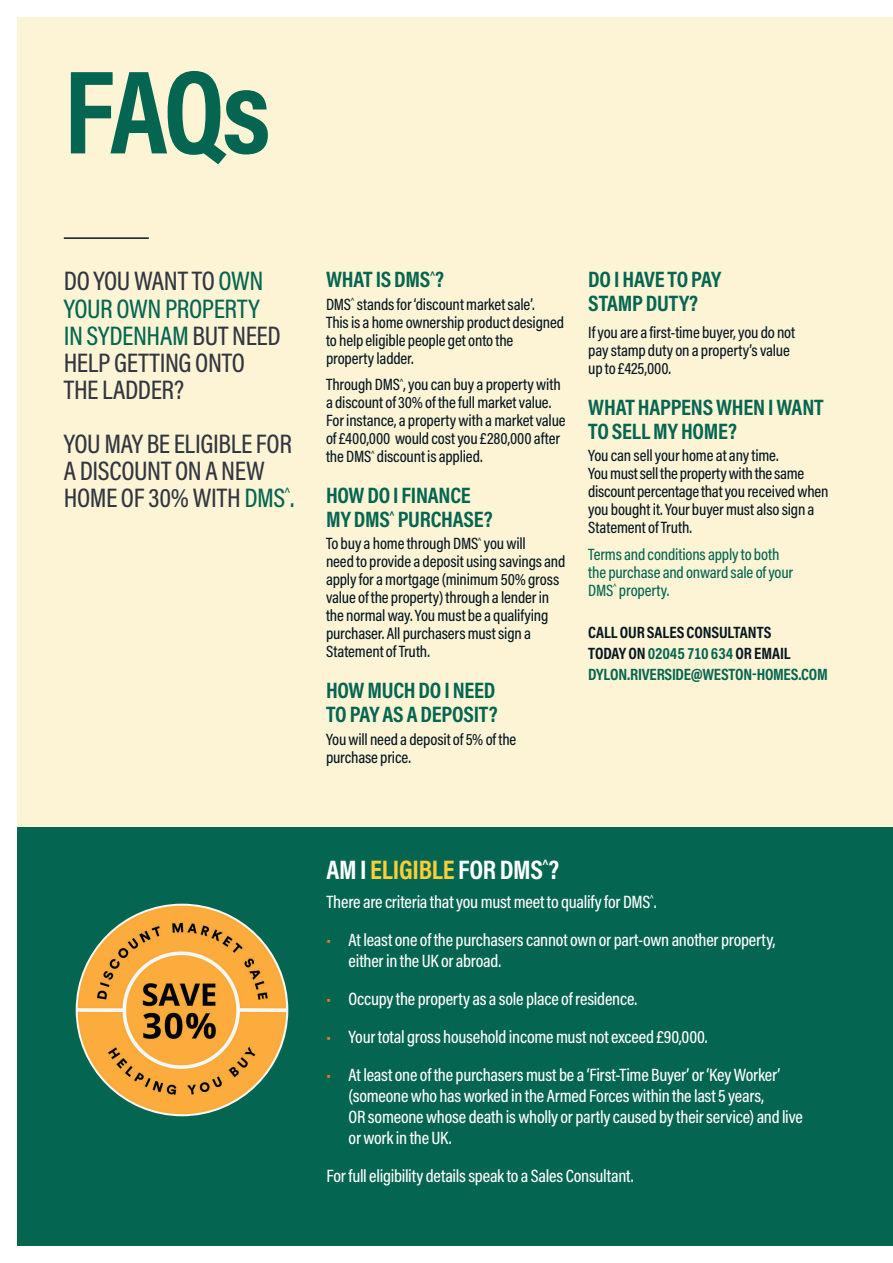
<style>
.page{position:relative;width:893px;height:1263px;background:#fff}
.page>*{position:absolute;margin:0;border:0;box-sizing:border-box;transform-origin:0 0}
.extra_large_title{font:700 120px "Acumin Pro Cond";color:#046651}
.extra_large_title-2{font:500 27px/27px "Acumin Pro Cond";letter-spacing:-.015em;color:#323640}
.extra_large_title-3{font:700 27px "Acumin Pro Cond";letter-spacing:-.01em;color:#fff}
.BC_titles{font:700 22.5px/24px "Acumin Pro Cond";letter-spacing:-.01em;color:#046651}
.Body_copy{font:700 22.5px/24px "Acumin Pro Cond";letter-spacing:-.01em;color:#046651}
.Body_copy-2{font:500 18px/21px "Acumin Pro Cond";letter-spacing:-.015em;color:#fff}
.Body_copy-3{font:500 16.5px/18px "Acumin Pro Cond";letter-spacing:-.01em;color:#071822}
.BC_titles-2{font:700 16.5px/21px "Acumin Pro Cond";letter-spacing:-.005em;color:#046651}
.Body_copy-4{font:500 16.5px/18px "Acumin Pro Cond";letter-spacing:-.01em;color:#046651}
.s1{color:#046651}
.s2{color:#071822}
.s3{color:#fcce38}
.s4{color:#f3772e}
</style>
<div class="page">
<div style="left:17px;top:17px;width:876px;height:1229px;background:#fdf4d6"></div>
<hr style="left:64px;top:237px;width:85px;height:2px;background:#071822">
<div style="left:17px;top:827px;width:876px;height:419px;background:#046651"></div>
<img style="left:76px;top:904px;width:212px;height:212px;border-radius:106px">
<p class="extra_large_title" style="left:64px;top:33px;width:208px">FAQs</p>
<p class="extra_large_title-2" style="left:64px;top:267px;width:218px">DO YOU WANT TO <span class="s1">OWN<br>YOUR OWN PROPERTY<br>IN SYDENHAM</span> BUT NEED<br>HELP GETTING ONTO<br>THE LADDER?</p>
<p class="extra_large_title-2" style="left:64px;top:429px;width:232px">YOU MAY BE ELIGIBLE FOR<br>A DISCOUNT ON A NEW<br>HOME OF 30% WITH <span class="s1">DMS</span><sup>^</sup><span class="s1">.</span></p>
<p class="BC_titles" style="left:326px;top:267px;width:119px">WHAT IS DMS<sup>^</sup>?</p>
<p class="Body_copy-3" style="left:326px;top:295px;width:240px">DMS<sup>^</sup> stands for ‘discount market sale’.<br>This is a home ownership product designed to help eligible people get onto the property ladder.</p>
<p class="Body_copy-3" style="left:326px;top:375px;width:241px">Through DMS<sup>^</sup>, you can buy a property with a discount of 30% of the full market value.<br>For instance, a property with a market value of £400,000 would cost you £280,000 after the DMS<sup>^</sup> discount is applied.</p>
<p class="BC_titles" style="left:326px;top:483px;width:168px">HOW DO I FINANCE<br>MY DMS<sup>^</sup> PURCHASE?</p>
<p class="Body_copy-3" style="left:326px;top:534px;width:241px">To buy a home through DMS<sup>^</sup> you will<br>need to provide a deposit using savings and apply for a mortgage (minimum 50% gross value of the property) through a lender in the normal way. You must be a qualifying purchaser. All purchasers must sign a Statement of Truth.</p>
<p class="BC_titles" style="left:326px;top:678px;width:173px">HOW MUCH DO I NEED<br>TO PAY AS A DEPOSIT?</p>
<p class="Body_copy-3" style="left:326px;top:730px;width:192px">You will need a deposit of 5% of the purchase price.</p>
<p class="Body_copy" style="left:588px;top:267px;width:134px">DO I HAVE TO PAY<br>STAMP DUTY?</p>
<p class="Body_copy-3" style="left:588px;top:323px;width:209px">If you are a first-time buyer, you do not pay stamp duty on a property’s value up to £425,000.</p>
<p class="BC_titles" style="left:588px;top:395px;width:237px">WHAT HAPPENS WHEN I WANT<br>TO SELL MY HOME?</p>
<p class="Body_copy-3" style="left:588px;top:446px;width:242px">You can sell your home at any time.<br>You must sell the property with the same discount percentage that you received when you bought it. Your buyer must also sign a Statement of Truth.</p>
<p class="Body_copy-4" style="left:588px;top:545px;width:206px">Terms and conditions apply to both the purchase and onward sale of your<br>DMS<sup>^</sup> property.</p>
<p class="BC_titles-2" style="left:588px;top:621px;width:241px"><span class="s2">CALL OUR SALES CONSULTANTS<br>TODAY ON</span>02045 710 634 <span class="s2">OR EMAIL<br></span>DYLON.RIVERSIDE@WESTON-HOMES.COM</p>
<p class="extra_large_title-3" style="left:326px;top:852px;width:234px">AM I <span class="s3">ELIGIBLE</span> FOR DMS<sup>^</sup>?</p>
<p class="Body_copy-2" style="left:326px;top:891px;width:332px">There are criteria that you must meet to qualify for DMS<sup>^</sup>.</p>
<p class="Body_copy-2" style="left:349px;top:929px;width:428px;text-indent:-22px"><span class="s4">•</span> At least one of the purchasers cannot own or part-own another property, either in the UK or abroad.</p>
<p class="Body_copy-2" style="left:326px;top:988px;width:312px"><span class="s4">•</span> Occupy the property as a sole place of residence.</p>
<p class="Body_copy-2" style="left:326px;top:1026px;width:383px"><span class="s4">•</span> Your total gross household income must not exceed £90,000.</p>
<p class="Body_copy-2" style="left:349px;top:1064px;width:456px;text-indent:-22px"><span class="s4">•</span> At least one of the purchasers must be a ‘First-Time Buyer’ or ‘Key Worker’ (someone who has worked in the Armed Forces within the last 5 years,<br>OR someone whose death is wholly or partly caused by their service) and live or work in the UK.</p>
<p class="Body_copy-2" style="left:326px;top:1165px;width:309px">For full eligibility details speak to a Sales Consultant.</p>
</div>
